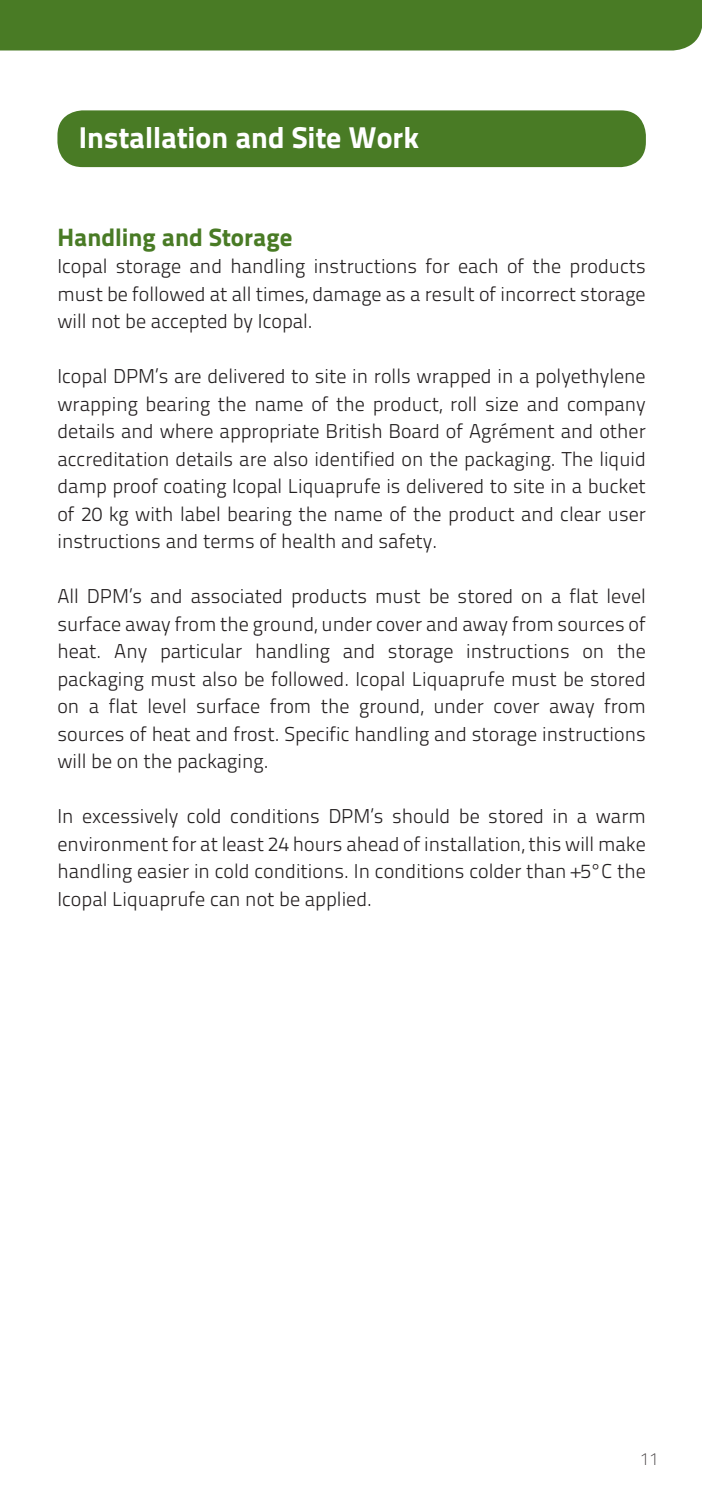
<style>
.page{position:relative;width:702px;height:1492px;background:#fff}
.page>*{position:absolute;margin:0;border:0;box-sizing:border-box;transform-origin:0 0}
.Kop{font:30px "Titillium Text 25 L 999 wt";color:#fff}
.Subkop{font:25px "Titillium Text 25 L 999 wt";color:#497b25}
.Platte_tekst{font:20px/27.5px "Titillium Text 25 L 250 wt";color:#231f20;text-align:justify}
.t1{font:17.5px "Titillium Text 25 L 1 wt";color:#231f20}
</style>
<div class="page">
<div style="left:57px;top:110px;width:589px;height:57px;background:#497b25;border-radius:25px"></div>
<div style="left:0;top:0;width:702px;height:50px;background:#497b25"></div>
<p class="Kop" style="left:79px;top:114px;width:342px">Installation and Site Work</p>
<p class="Subkop" style="left:57px;top:217px;width:236px">Handling and Storage</p>
<p class="Platte_tekst" style="left:57px;top:251px;width:590px">Icopal storage and handling instructions for each of the products must be followed at all times, damage as a result of incorrect storage will not be accepted by Icopal.</p>
<p class="Platte_tekst" style="left:57px;top:361px;width:590px">Icopal DPM’s are delivered to site in rolls wrapped in a polyethylene wrapping bearing the name of the product, roll size and company details and where appropriate British Board of Agrément and other accreditation details are also identified on the packaging. The liquid damp proof coating Icopal Liquaprufe is delivered to site in a bucket of 20 kg with label bearing the name of the product and clear user instructions and terms of health and safety.</p>
<p class="Platte_tekst" style="left:57px;top:581px;width:590px">All DPM’s and associated products must be stored on a flat level surface away from the ground, under cover and away from sources of heat. Any particular handling and storage instructions on the packaging must also be followed. Icopal Liquaprufe must be stored on a flat level surface from the ground, under cover away from sources of heat and frost. Specific handling and storage instructions will be on the packaging.</p>
<p class="Platte_tekst" style="left:57px;top:801px;width:590px">In excessively cold conditions DPM’s should be stored in a warm environment for at least 24 hours ahead of installation, this will make handling easier in cold conditions. In conditions colder than +5°C the Icopal Liquaprufe can not be applied.</p>
<p class="t1" style="left:640px;top:1446px;width:20px">11</p>
</div>
